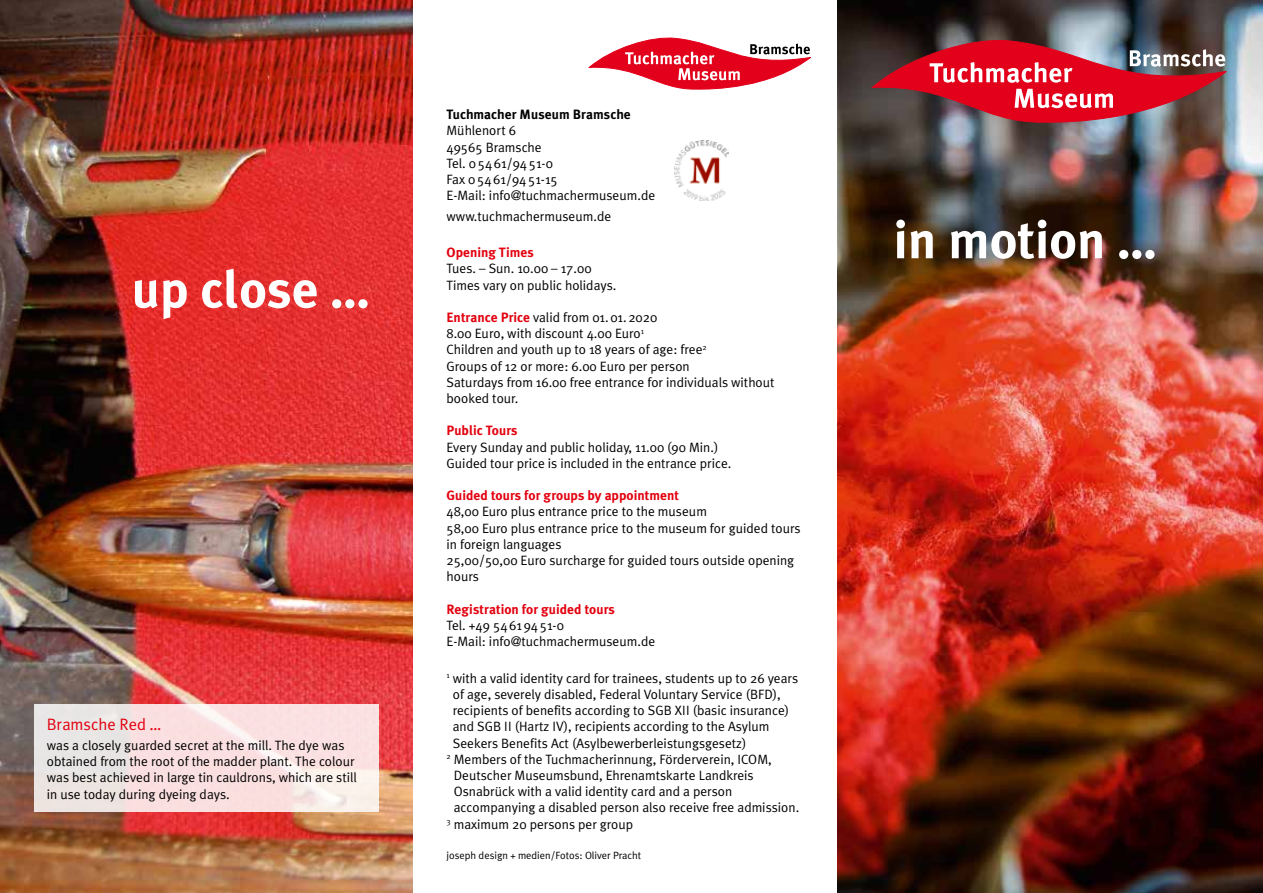
<style>
.page{position:relative;width:1263px;height:893px;background:#fff}
.page>*{position:absolute;margin:0;border:0;box-sizing:border-box;transform-origin:0 0}
.t1{font:700 52.5px "Meta Plus";color:#fff}
.t2{font:16.5px "Meta Plus Normal";color:#e3000f}
.t3{font:13.5px/16.2px "Meta Plus Normal";color:#000}
.t4{font:700 13.5px "Meta Plus";letter-spacing:.005em;color:#e3000f}
.t5{font:700 13.5px "Meta Plus";letter-spacing:.005em;color:#000}
.t6{font:10.5px "Meta Plus Normal";color:#000}
.s1{font-family:"Meta Plus";font-weight:700;color:#e3000f}
</style>
<div class="page">
<img style="left:0;top:0;width:412px;height:893px">
<img style="left:838px;top:0;width:425px;height:893px">
<img style="left:871px;top:36px;width:358px;height:88px">
<svg style="left:34px;top:704px;width:344px;height:107px;background:#f5e3e2"></svg>
<img style="left:675px;top:141px;width:53px;height:59px">
<svg style="left:589px;top:37px;width:222px;height:53px"></svg>
<h1 class="t1" style="left:132px;top:259px;width:239px">up close …</h1>
<p class="t2" style="left:47px;top:714px;width:116px">Bramsche Red …</p>
<p class="t3" style="left:47px;top:737px;width:311px">was a closely guarded secret at the mill. The dye was obtained from the root of the madder plant. The colour was best achieved in large tin cauldrons, which are still in use today during dyeing days.</p>
<p class="t5" style="left:446px;top:107px;width:186px">Tuchmacher Museum Bramsche</p>
<p class="t3" style="left:446px;top:122px;width:210px">Mühlenort 6<br>49565 Bramsche<br>Tel. 05461/9451-0<br>Fax 05461/9451-15<br>E-Mail: info@tuchmachermuseum.de</p>
<p class="t3" style="left:446px;top:208px;width:166px">www.tuchmachermuseum.de</p>
<p class="t4" style="left:446px;top:245px;width:89px">Opening Times</p>
<p class="t3" style="left:446px;top:260px;width:172px">Tues. – Sun. 10.00 – 17.00<br>Times vary on public holidays.</p>
<p class="t3" style="left:446px;top:309px;width:330px"><span class="s1">Entrance Price</span> valid from 01.01.2020<br>8.00 Euro, with discount 4.00 Euro<sup>1<br></sup>Children and youth up to 18 years of age: free<sup>2<br></sup>Groups of 12 or more: 6.00 Euro per person<br>Saturdays from 16.00 free entrance for individuals without booked tour.</p>
<p class="t4" style="left:446px;top:423px;width:73px">Public Tours</p>
<p class="t3" style="left:446px;top:439px;width:286px">Every Sunday and public holiday, 11.00 (90 Min.)<br>Guided tour price is included in the entrance price.</p>
<p class="t4" style="left:446px;top:488px;width:234px">Guided tours for groups by appointment</p>
<p class="t3" style="left:446px;top:503px;width:356px">48,00 Euro plus entrance price to the museum<br>58,00 Euro plus entrance price to the museum for guided tours in foreign languages<br>25,00/50,00 Euro surcharge for guided tours outside opening hours</p>
<p class="t4" style="left:446px;top:601px;width:170px">Registration for guided tours</p>
<p class="t3" style="left:446px;top:617px;width:210px">Tel. +49 54619451-0<br>E-Mail: info@tuchmachermuseum.de</p>
<p class="t3" style="left:446px;top:670px;width:353px"><sup>1</sup> with a valid identity card for trainees, students up to 26 years</p>
<p class="t3" style="left:453px;top:686px;width:330px">of age, severely disabled, Federal Voluntary Service (BFD),</p>
<p class="t3" style="left:453px;top:702px;width:338px">recipients of benefits according to SGB XII (basic insurance)</p>
<p class="t3" style="left:453px;top:718px;width:318px">and SGB II (Hartz IV), recipients according to the Asylum</p>
<p class="t3" style="left:453px;top:735px;width:295px">Seekers Benefits Act (Asylbewerberleistungsgesetz)</p>
<p class="t3" style="left:446px;top:751px;width:327px"><sup>2</sup> Members of the Tuchmacherinnung, Förderverein, ICOM,</p>
<p class="t3" style="left:454px;top:767px;width:301px">Deutscher Museumsbund, Ehrenamtskarte Landkreis</p>
<p class="t3" style="left:454px;top:783px;width:280px">Osnabrück with a valid identity card and a person</p>
<p class="t3" style="left:454px;top:799px;width:347px">accompanying a disabled person also receive free admission.</p>
<p class="t3" style="left:446px;top:816px;width:188px"><sup>3</sup> maximum 20 persons per group</p>
<p class="t6" style="left:446px;top:849px;width:196px">joseph design + medien/Fotos: Oliver Pracht</p>
<h1 class="t1" style="left:893px;top:210px;width:265px">in motion …</h1>
</div>
